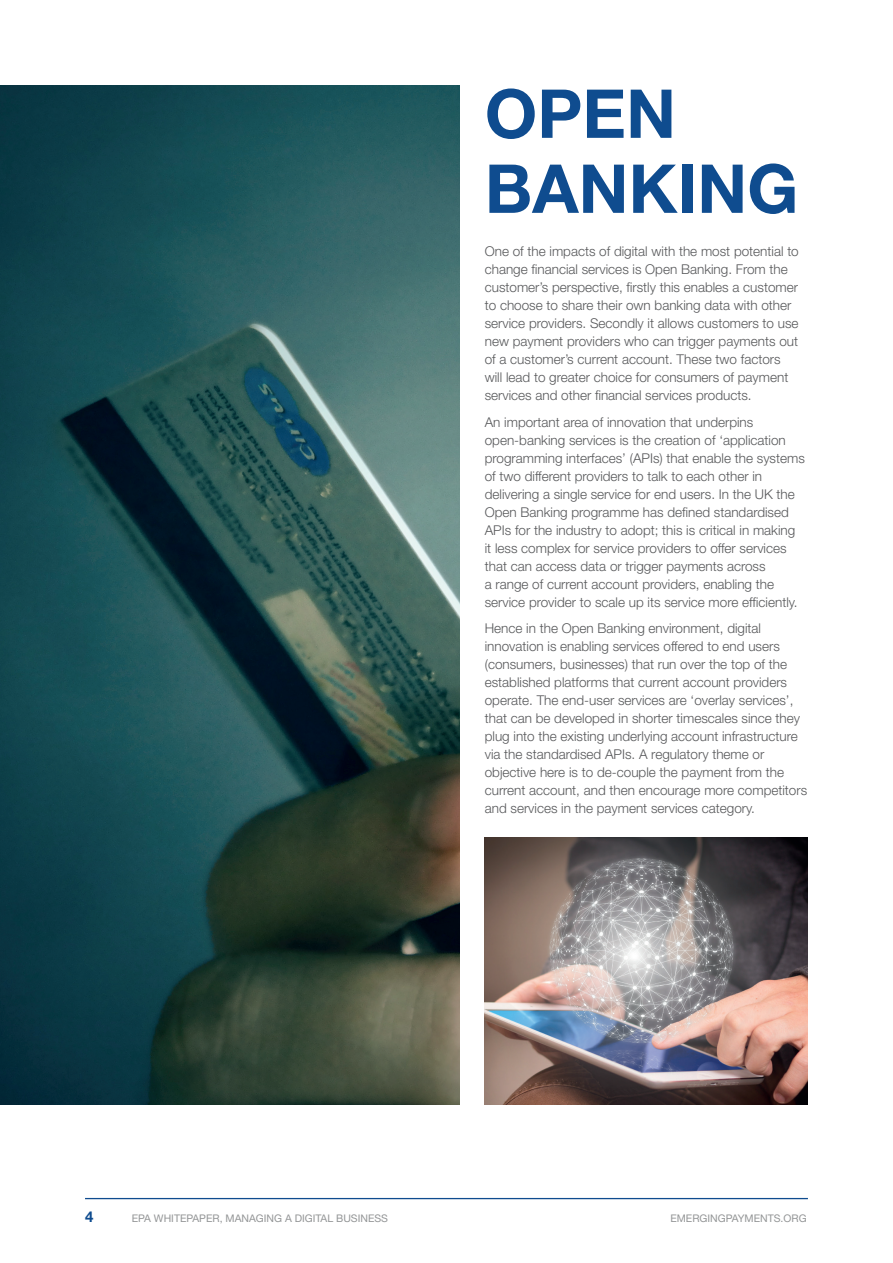
<style>
.page{position:relative;width:893px;height:1263px;background:#fff}
.page>*{position:absolute;margin:0;border:0;box-sizing:border-box;transform-origin:0 0}
.t1{font:700 67.5px/75px "Helvetica Neue";color:#0f4c8f}
.t2{font:700 15px "Helvetica Neue";color:#0f4c8f}
.t3{font:300 13.5px/18px "Helvetica Neue";color:#57585a}
.t4{font:10.5px "Helvetica Neue";color:#939596}
</style>
<div class="page">
<img style="left:0;top:85px;width:459px;height:1019px">
<img style="left:485px;top:838px;width:323px;height:266px">
<hr style="left:85px;top:1198px;width:723px;height:1px;background:#0f4c8f">
<h1 class="t1" style="left:485px;top:75px;width:315px">OPEN<br>BANKING</h1>
<p class="t3" style="left:485px;top:242px;width:316px">One of the impacts of digital with the most potential to change financial services is Open Banking. From the customer’s perspective, firstly this enables a customer to choose to share their own banking data with other service providers. Secondly it allows customers to use new payment providers who can trigger payments out of a customer’s current account. These two factors will lead to greater choice for consumers of payment services and other financial services products.</p>
<p class="t3" style="left:485px;top:413px;width:322px">An important area of innovation that underpins open-banking services is the creation of ‘application programming interfaces’ (APIs) that enable the systems of two different providers to talk to each other in delivering a single service for end users. In the UK the Open Banking programme has defined standardised APIs for the industry to adopt; this is critical in making it less complex for service providers to offer services that can access data or trigger payments across<br>a range of current account providers, enabling the service provider to scale up its service more efficiently.</p>
<p class="t3" style="left:485px;top:619px;width:324px">Hence in the Open Banking environment, digital innovation is enabling services offered to end users (consumers, businesses) that run over the top of the established platforms that current account providers operate. The end-user services are ‘overlay services’, that can be developed in shorter timescales since they plug into the existing underlying account infrastructure via the standardised APIs. A regulatory theme or objective here is to de-couple the payment from the current account, and then encourage more competitors and services in the payment services category.</p>
<p class="t2" style="left:85px;top:1207px;width:10px">4</p>
<p class="t4" style="left:132px;top:1212px;width:258px">EPA WHITEPAPER, MANAGING A DIGITAL BUSINESS</p>
<p class="t4" style="left:670px;top:1212px;width:138px">EMERGINGPAYMENTS.ORG</p>
</div>
